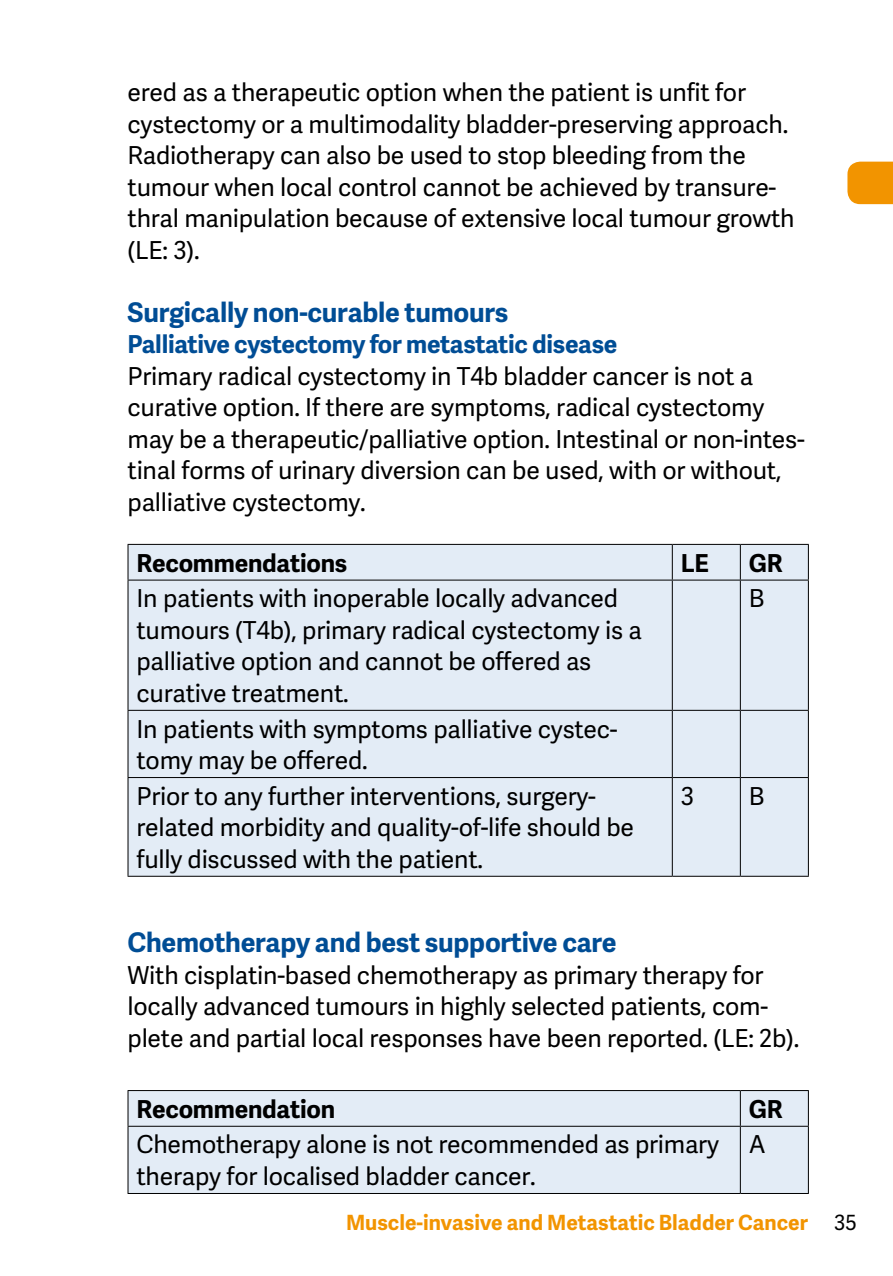
<style>
.page{position:relative;width:893px;height:1276px;background:#fff}
.page>*{position:absolute;margin:0;border:0;box-sizing:border-box;transform-origin:0 0}
.t1{font:700 27px "Adelle Sans";letter-spacing:-.01em;color:#004d95}
.t2{font:24.6px/31.5px "Adelle Sans";letter-spacing:-.01em;color:#000}
.t3{font:700 24.6px "Adelle Sans";letter-spacing:-.01em;color:#004d95}
.t4{font:700 24.6px "Adelle Sans";letter-spacing:-.01em;color:#000}
.t5{font:700 21px "Adelle Sans";color:#f29400}
.s1{font-weight:400;color:#000}
</style>
<div class="page">
<div style="left:847px;top:162px;width:46px;height:42px;background:#f29400"></div>
<div style="left:129px;top:545px;width:679px;height:330px;background:#e3ecf6"></div>
<hr style="left:128px;top:544px;width:544px;height:1px;background:#000">
<hr style="left:127px;top:545px;width:2px;height:34px;background:#000">
<hr style="left:672px;top:544px;width:68px;height:1px;background:#000">
<hr style="left:672px;top:545px;width:1px;height:34px;background:#000">
<hr style="left:740px;top:544px;width:69px;height:1px;background:#000">
<hr style="left:740px;top:545px;width:1px;height:34px;background:#000">
<hr style="left:808px;top:545px;width:1px;height:34px;background:#000">
<hr style="left:128px;top:579px;width:544px;height:1px;background:#000">
<hr style="left:127px;top:580px;width:2px;height:130px;background:#000">
<hr style="left:672px;top:579px;width:68px;height:1px;background:#000">
<hr style="left:672px;top:580px;width:1px;height:130px;background:#000">
<hr style="left:740px;top:579px;width:69px;height:1px;background:#000">
<hr style="left:740px;top:580px;width:1px;height:130px;background:#000">
<hr style="left:808px;top:580px;width:1px;height:130px;background:#000">
<hr style="left:128px;top:710px;width:544px;height:1px;background:#000">
<hr style="left:127px;top:711px;width:2px;height:66px;background:#000">
<hr style="left:672px;top:710px;width:68px;height:1px;background:#000">
<hr style="left:672px;top:711px;width:1px;height:66px;background:#000">
<hr style="left:740px;top:710px;width:69px;height:1px;background:#000">
<hr style="left:740px;top:711px;width:1px;height:66px;background:#000">
<hr style="left:808px;top:711px;width:1px;height:66px;background:#000">
<hr style="left:128px;top:777px;width:544px;height:1px;background:#000">
<hr style="left:127px;top:778px;width:2px;height:98px;background:#000">
<hr style="left:672px;top:777px;width:68px;height:1px;background:#000">
<hr style="left:672px;top:778px;width:1px;height:98px;background:#000">
<hr style="left:740px;top:777px;width:69px;height:1px;background:#000">
<hr style="left:740px;top:778px;width:1px;height:98px;background:#000">
<hr style="left:808px;top:778px;width:1px;height:98px;background:#000">
<hr style="left:128px;top:875px;width:544px;height:2px;background:#000">
<hr style="left:672px;top:875px;width:68px;height:2px;background:#000">
<hr style="left:740px;top:875px;width:69px;height:2px;background:#000">
<div style="left:129px;top:1091px;width:679px;height:102px;background:#e3ecf6"></div>
<hr style="left:128px;top:1090px;width:612px;height:1px;background:#000">
<hr style="left:127px;top:1091px;width:2px;height:34px;background:#000">
<hr style="left:740px;top:1090px;width:69px;height:1px;background:#000">
<hr style="left:740px;top:1091px;width:1px;height:34px;background:#000">
<hr style="left:808px;top:1091px;width:1px;height:34px;background:#000">
<hr style="left:128px;top:1125px;width:612px;height:1px;background:#000">
<hr style="left:127px;top:1126px;width:2px;height:67px;background:#000">
<hr style="left:740px;top:1125px;width:69px;height:1px;background:#000">
<hr style="left:740px;top:1126px;width:1px;height:67px;background:#000">
<hr style="left:808px;top:1126px;width:1px;height:67px;background:#000">
<hr style="left:128px;top:1193px;width:612px;height:1px;background:#000">
<hr style="left:740px;top:1193px;width:69px;height:1px;background:#000">
<p class="t2" style="left:128px;top:76px;width:669px">ered as a therapeutic option when the patient is unfit for cystectomy or a multimodality bladder-preserving approach.<br>Radiotherapy can also be used to stop bleeding from the tumour when local control cannot be achieved by transure&shy;thral manipulation because of extensive local tumour growth (LE: 3).</p>
<p class="t1" style="left:128px;top:292px;width:382px">Surgically non-curable tumours</p>
<p class="t3" style="left:128px;top:326px;width:491px">Palliative cystectomy for metastatic disease</p>
<p class="t2" style="left:128px;top:359px;width:679px">Primary radical cystectomy in T4b bladder cancer is not a curative option. If there are symptoms, radical cystectomy may be a therapeutic/palliative option. Intestinal or non-intes&shy;tinal forms of urinary diversion can be used, with or without, palliative cystectomy.</p>
<p class="t4" style="left:137px;top:545px;width:212px">Recommendations</p>
<p class="t4" style="left:681px;top:545px;width:30px">LE</p>
<p class="t4" style="left:749px;top:545px;width:35px">GR</p>
<p class="t2" style="left:137px;top:582px;width:507px">In patients with inoperable locally advanced tumours (T4b), primary radical cystectomy is a palliative option and cannot be offered as curative treatment.</p>
<p class="t2" style="left:749px;top:582px;width:17px">B</p>
<p class="t2" style="left:137px;top:712px;width:483px">In patients with symptoms palliative cystec&shy;tomy may be offered.</p>
<p class="t2" style="left:137px;top:779px;width:499px">Prior to any further interventions, surgery&shy;related morbidity and quality-of-life should be fully discussed with the patient.</p>
<p class="t2" style="left:681px;top:779px;width:15px">3</p>
<p class="t2" style="left:749px;top:779px;width:17px">B</p>
<p class="t1" style="left:128px;top:922px;width:491px">Chemotherapy and best supportive care</p>
<p class="t2" style="left:128px;top:958px;width:673px">With cisplatin-based chemotherapy as primary therapy for locally advanced tumours in highly selected patients, com&shy;plete and partial local responses have been reported. (LE: 2b).</p>
<p class="t4" style="left:137px;top:1091px;width:200px">Recommendation</p>
<p class="t4" style="left:749px;top:1091px;width:35px">GR</p>
<p class="t2" style="left:137px;top:1128px;width:584px">Chemotherapy alone is not recommended as primary therapy for localised bladder cancer.</p>
<p class="t2" style="left:749px;top:1128px;width:19px">A</p>
<p class="t5" style="left:346px;top:1207px;width:512px">Muscle-invasive and Metastatic Bladder Cancer <span class="s1">35</span></p>
</div>
